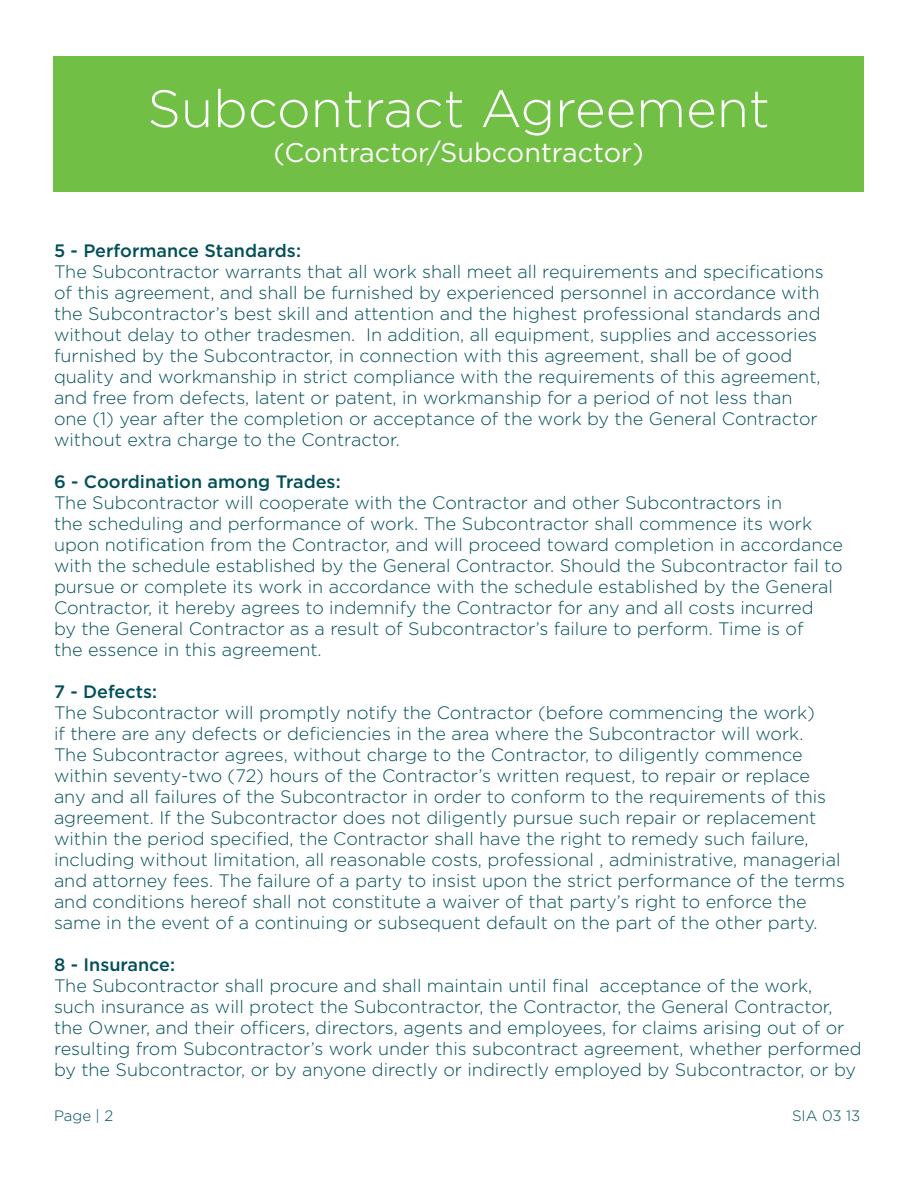
<style>
.page{position:relative;width:918px;height:1188px;background:#fff}
.page>*{position:absolute;margin:0;border:0;box-sizing:border-box;transform-origin:0 0}
.t1{font:300 52.5px "Gotham";color:#fff}
.t2{font:27px "Gotham";color:#fff}
.t3{font:300 18px/21px "Gotham";color:#004f59}
.t4{font:300 15px "Gotham";color:#004f59}
.s1{font-weight:500}
</style>
<div class="page">
<div style="left:53px;top:56px;width:811px;height:136px;background:#71bf44"></div>
<p class="t1" style="left:147px;top:75px;width:624px">Subcontract Agreement</p>
<p class="t2" style="left:273px;top:135px;width:372px">(Contractor/Subcontractor)</p>
<p class="t3" style="left:54px;top:240px;width:771px"><span class="s1">5 - Performance Standards:<br></span>The Subcontractor warrants that all work shall meet all requirements and specifications of this agreement, and shall be furnished by experienced personnel in accordance with the Subcontractor’s best skill and attention and the highest professional standards and without delay to other tradesmen. In addition, all equipment, supplies and accessories furnished by the Subcontractor, in connection with this agreement, shall be of good quality and workmanship in strict compliance with the requirements of this agreement, and free from defects, latent or patent, in workmanship for a period of not less than one (1) year after the completion or acceptance of the work by the General Contractor without extra charge to the Contractor.</p>
<p class="t3" style="left:54px;top:471px;width:790px"><span class="s1">6 - Coordination among Trades:<br></span>The Subcontractor will cooperate with the Contractor and other Subcontractors in<br>the scheduling and performance of work. The Subcontractor shall commence its work upon notification from the Contractor, and will proceed toward completion in accordance with the schedule established by the General Contractor. Should the Subcontractor fail to pursue or complete its work in accordance with the schedule established by the General Contractor, it hereby agrees to indemnify the Contractor for any and all costs incurred<br>by the General Contractor as a result of Subcontractor’s failure to perform. Time is of<br>the essence in this agreement.</p>
<p class="t3" style="left:54px;top:681px;width:792px"><span class="s1">7 - Defects:<br></span>The Subcontractor will promptly notify the Contractor (before commencing the work)<br>if there are any defects or deficiencies in the area where the Subcontractor will work.<br>The Subcontractor agrees, without charge to the Contractor, to diligently commence within seventy-two (72) hours of the Contractor’s written request, to repair or replace any and all failures of the Subcontractor in order to conform to the requirements of this agreement. If the Subcontractor does not diligently pursue such repair or replacement within the period specified, the Contractor shall have the right to remedy such failure, including without limitation, all reasonable costs, professional , administrative, managerial and attorney fees. The failure of a party to insist upon the strict performance of the terms and conditions hereof shall not constitute a waiver of that party’s right to enforce the same in the event of a continuing or subsequent default on the part of the other party.</p>
<p class="t3" style="left:54px;top:954px;width:809px"><span class="s1">8 - Insurance:<br></span>The Subcontractor shall procure and shall maintain until final acceptance of the work,<br>such insurance as will protect the Subcontractor, the Contractor, the General Contractor, the Owner, and their officers, directors, agents and employees, for claims arising out of or resulting from Subcontractor’s work under this subcontract agreement, whether performed by the Subcontractor, or by anyone directly or indirectly employed by Subcontractor, or by</p>
<p class="t4" style="left:54px;top:1106px;width:61px">Page | 2</p>
<p class="t4" style="left:792px;top:1106px;width:70px">SIA 03 13</p>
</div>
